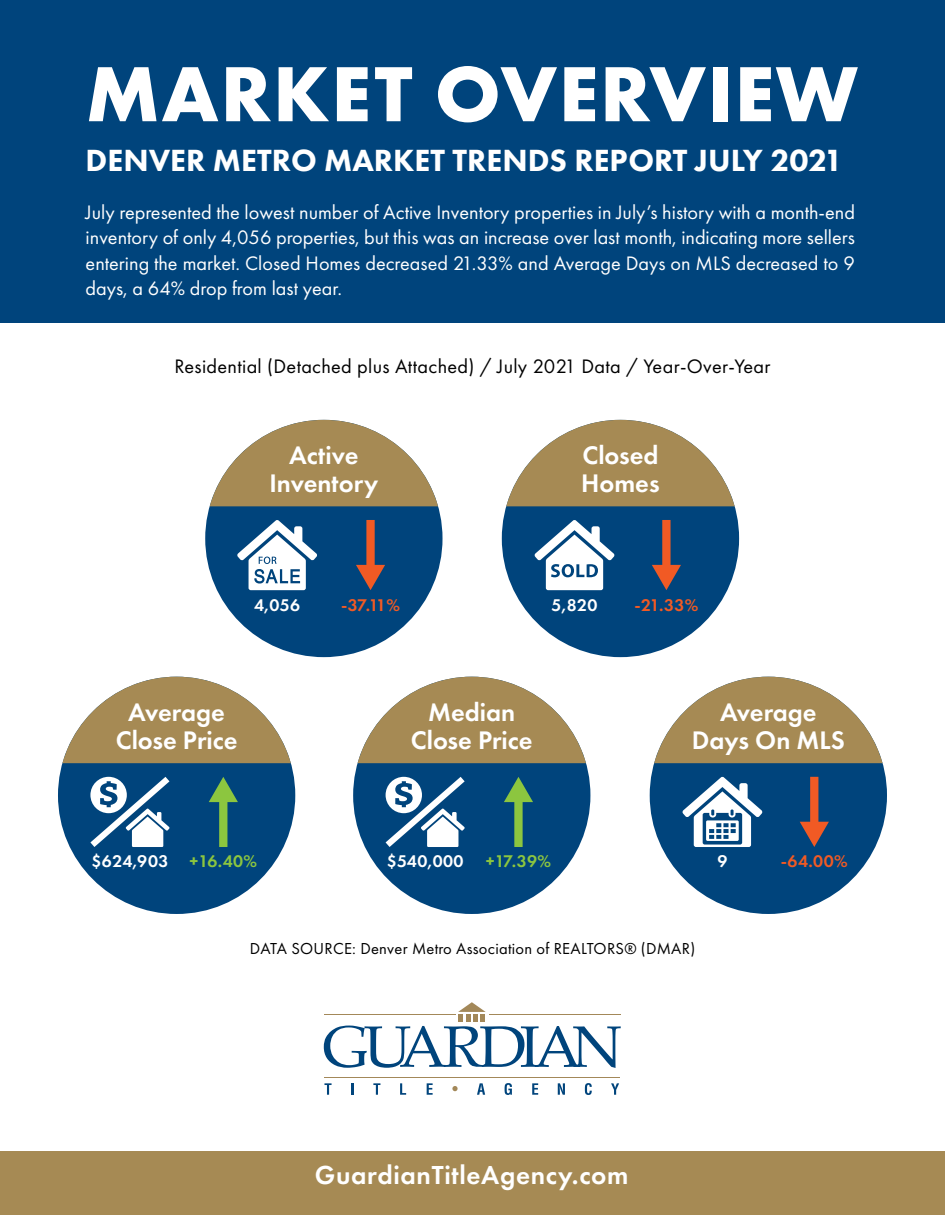
<style>
.page{position:relative;width:945px;height:1215px;background:#fff}
.page>*{position:absolute;margin:0;border:0;box-sizing:border-box;transform-origin:0 0}
.t1{font:700 81px "Futura PT";letter-spacing:.02em;color:#fff}
.t2{font:800 31.8px "Futura PT";color:#fff}
.t3{font:600 27px "Futura PT";letter-spacing:.025em;color:#fff}
.t4{font:600 26.4px/27.9px "Futura PT";color:#fff;text-align:center}
.t5{font:20.25px/25.5px "Futura PT";color:#fff;text-align:justify}
.t6{font:20.25px "Futura PT";letter-spacing:.015em;color:#000}
.t7{font:600 17.55px "Futura PT";letter-spacing:.025em;color:#fff}
.t8{font:600 17.55px "Futura PT";letter-spacing:-.005em;color:#f15a24}
.t9{font:600 17.55px "Futura PT";color:#8cc63f}
.t10{font:16.5px "Futura PT";letter-spacing:.015em;color:#000}
.s1{color:#8cc63f}
</style>
<div class="page">
<div style="left:0;top:0;width:945px;height:323px;background:#00447c"></div>
<div style="left:502px;top:420px;width:237px;height:237px;background:#00447c;border-radius:50%"></div>
<svg style="left:506px;top:420px;width:229px;height:86px"></svg>
<svg style="left:652px;top:520px;width:29px;height:70px"></svg>
<svg style="left:534px;top:520px;width:81px;height:70px"></svg>
<div style="left:565px;top:566px;width:6px;height:9px;background:#fff;border-radius:50%"></div>
<div style="left:58px;top:677px;width:237px;height:237px;background:#00447c;border-radius:50%"></div>
<svg style="left:62px;top:677px;width:229px;height:86px"></svg>
<svg style="left:209px;top:777px;width:29px;height:70px"></svg>
<svg style="left:90px;top:777px;width:80px;height:70px"></svg>
<div style="left:353px;top:677px;width:237px;height:237px;background:#00447c;border-radius:50%"></div>
<svg style="left:358px;top:677px;width:228px;height:86px"></svg>
<svg style="left:504px;top:777px;width:29px;height:70px"></svg>
<svg style="left:386px;top:777px;width:79px;height:70px"></svg>
<div style="left:650px;top:677px;width:237px;height:237px;background:#00447c;border-radius:50%"></div>
<svg style="left:654px;top:677px;width:229px;height:86px"></svg>
<svg style="left:800px;top:777px;width:29px;height:70px"></svg>
<svg style="left:682px;top:777px;width:81px;height:70px"></svg>
<svg style="left:452px;top:1086px;width:6px;height:5px"></svg>
<svg style="left:324px;top:1002px;width:297px;height:66px"></svg>
<hr style="left:324px;top:1077px;width:296px;height:1px;background:#a38859">
<svg style="left:324px;top:1083px;width:8px;height:12px"></svg>
<svg style="left:351px;top:1084px;width:2px;height:11px"></svg>
<svg style="left:373px;top:1083px;width:7px;height:12px"></svg>
<svg style="left:400px;top:1083px;width:6px;height:12px"></svg>
<svg style="left:427px;top:1083px;width:6px;height:12px"></svg>
<svg style="left:532px;top:1083px;width:6px;height:12px"></svg>
<svg style="left:558px;top:1083px;width:7px;height:12px"></svg>
<svg style="left:585px;top:1083px;width:7px;height:12px"></svg>
<svg style="left:611px;top:1083px;width:8px;height:12px"></svg>
<svg style="left:477px;top:1083px;width:8px;height:12px"></svg>
<svg style="left:505px;top:1083px;width:7px;height:12px"></svg>
<div style="left:205px;top:420px;width:238px;height:237px;background:#00447c;border-radius:50%"></div>
<svg style="left:210px;top:420px;width:228px;height:86px"></svg>
<svg style="left:237px;top:520px;width:80px;height:70px"></svg>
<svg style="left:356px;top:520px;width:29px;height:70px"></svg>
<div style="left:0;top:1152px;width:945px;height:63px;background:#a68a54"></div>
<h1 class="t1" style="left:86px;top:42px;width:774px">MARKET OVERVIEW</h1>
<h2 class="t2" style="left:86px;top:140px;width:759px">DENVER METRO MARKET TRENDS REPORT JULY 2021</h2>
<p class="t5" style="left:86px;top:199px;width:771px">July represented the lowest number of Active Inventory properties in July’s history with a month-end inventory of only 4,056 properties, but this was an increase over last month, indicating more sellers entering the market. Closed Homes decreased 21.33% and Average Days on MLS decreased to 9 days, a 64% drop from last year.</p>
<p class="t6" style="left:174px;top:355px;width:598px">Residential (Detached plus Attached) / July 2021 Data / Year-Over-Year</p>
<h3 class="t4" style="left:270px;top:441px;width:110px">Active<br>Inventory</h3>
<h3 class="t4" style="left:581px;top:441px;width:80px;text-align:left">Closed<br>Homes</h3>
<p class="t7" style="left:254px;top:594px;width:48px">4,056</p>
<p class="t8" style="left:341px;top:594px;width:60px">-37.11%</p>
<p class="t7" style="left:551px;top:594px;width:48px">5,820</p>
<p class="t8" style="left:634px;top:594px;width:66px">-21.33%</p>
<h3 class="t4" style="left:116px;top:698px;width:123px">Average<br>Close Price</h3>
<h3 class="t4" style="left:411px;top:698px;width:123px">Median<br>Close Price</h3>
<h3 class="t4" style="left:692px;top:698px;width:154px">Average<br>Days On MLS</h3>
<p class="t7" style="left:91px;top:851px;width:167px">$624,903 <span class="s1">+16.40%</span></p>
<p class="t7" style="left:387px;top:851px;width:78px">$540,000</p>
<p class="t9" style="left:486px;top:851px;width:67px">+17.39%</p>
<p class="t7" style="left:717px;top:851px;width:11px">9</p>
<p class="t8" style="left:781px;top:851px;width:68px">-64.00%</p>
<p class="t10" style="left:250px;top:938px;width:447px">DATA SOURCE: Denver Metro Association of REALTORS® (DMAR)</p>
<h3 class="t3" style="left:315px;top:1158px;width:315px">GuardianTitleAgency.com</h3>
</div>
